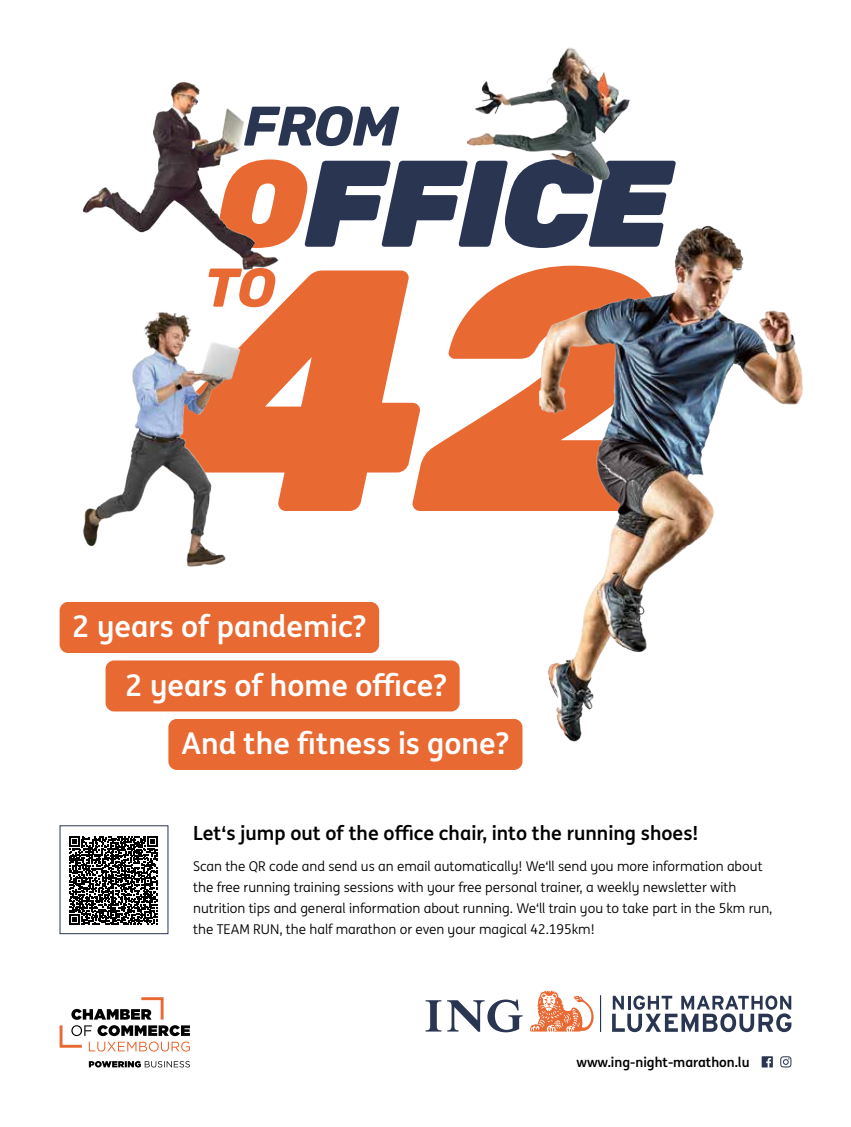
<style>
.page{position:relative;width:851px;height:1127px;background:#fff}
.page>*{position:absolute;margin:0;border:0;box-sizing:border-box;transform-origin:0 0}
.t1{font:700 30px "ING Me";color:#fff}
.t2{font:700 19.5px "ING Me";color:#000}
.t3{font:13.5px/21px "ING Me";color:#000}
.t4{font:700 13.5px "ING Me";color:#000}
</style>
<div class="page">
<svg style="left:612px;top:995px;width:179px;height:37px"></svg>
<hr style="left:600px;top:995px;width:1px;height:37px;background:#293551">
<svg style="left:425px;top:999px;width:97px;height:33px"></svg>
<svg style="left:530px;top:990px;width:63px;height:41px"></svg>
<svg style="left:761px;top:1056px;width:11px;height:11px"></svg>
<svg style="left:780px;top:1056px;width:11px;height:11px"></svg>
<svg style="left:69px;top:836px;width:88px;height:89px"></svg>
<svg style="left:249px;top:270px;width:163px;height:241px;fill:#e96933"></svg>
<svg style="left:412px;top:305px;width:62px;height:206px"></svg>
<svg style="left:305px;top:160px;width:370px;height:87px"></svg>
<svg style="left:305px;top:106px;width:94px;height:40px"></svg>
<img style="left:82px;top:81px;width:223px;height:270px">
<img style="left:474px;top:216px;width:329px;height:541px">
<img style="left:82px;top:280px;width:167px;height:287px">
<img style="left:467px;top:47px;width:163px;height:133px">
<svg style="left:60px;top:997px;width:130px;height:54px"></svg>
<svg style="left:89px;top:1061px;width:101px;height:6px"></svg>
<div style="left:60px;top:602px;width:319px;height:51px;background:#e96933;border-radius:9px"></div>
<div style="left:105px;top:660px;width:354px;height:51px;background:#e96933;border-radius:9px"></div>
<div style="left:168px;top:719px;width:354px;height:51px;background:#e96933;border-radius:9px"></div>
<h1 class="t1" style="left:72px;top:602px;width:295px">2 years of pandemic?</h1>
<h1 class="t1" style="left:125px;top:661px;width:323px">2 years of home office?</h1>
<h1 class="t1" style="left:181px;top:719px;width:329px">And the fitness is gone?</h1>
<h2 class="t2" style="left:193px;top:817px;width:506px">Let‘s jump out of the office chair, into the running shoes!</h2>
<p class="t3" style="left:193px;top:855px;width:580px">Scan the QR code and send us an email automatically! We‘ll send you more information about the free running training sessions with your free personal trainer, a weekly newsletter with nutrition tips and general information about running. We‘ll train you to take part in the 5km run, the TEAM RUN, the half marathon or even your magical 42.195km!</p>
<p class="t4" style="left:576px;top:1052px;width:175px">www.ing-night-marathon.lu</p>
</div>
